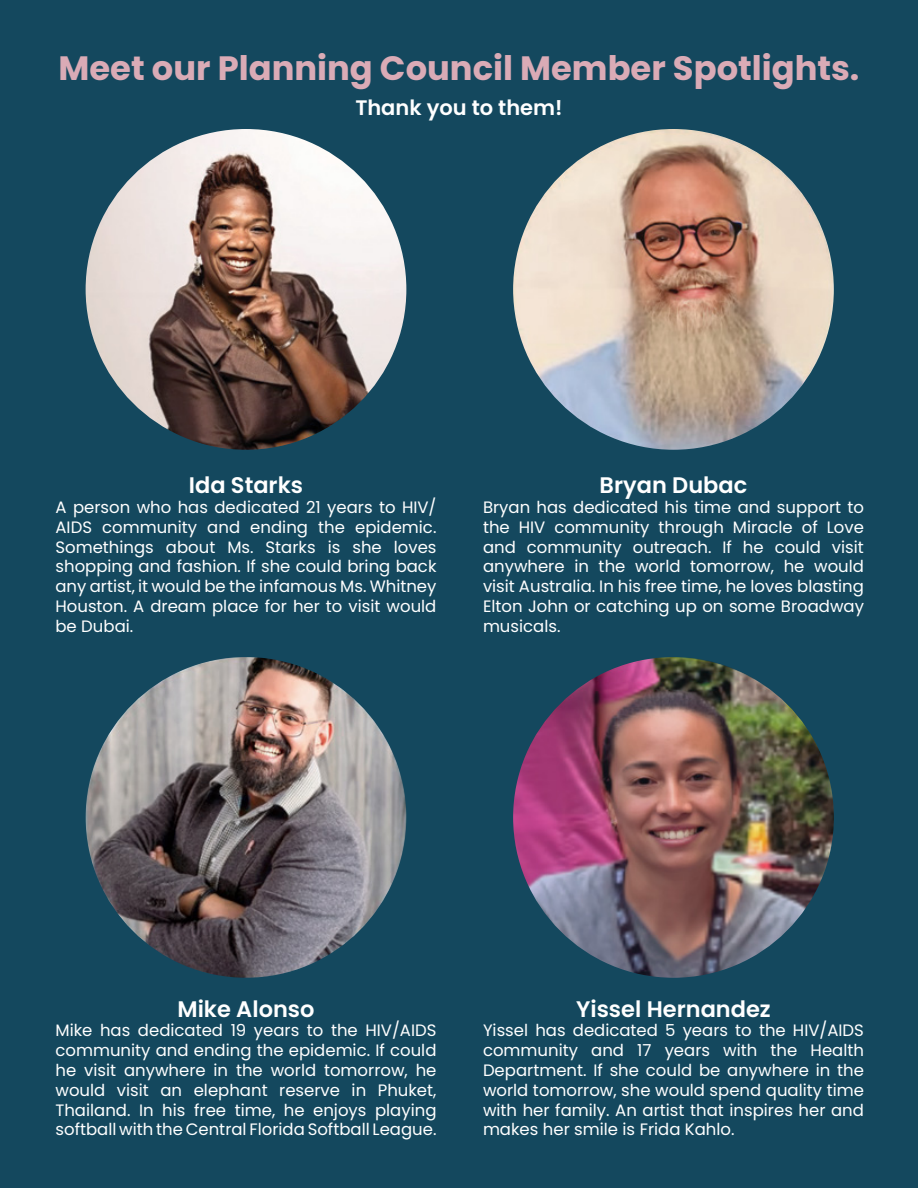
<style>
.page{position:relative;width:918px;height:1188px;background:#14485e}
.page>*{position:absolute;margin:0;border:0;box-sizing:border-box;transform-origin:0 0}
.BY{font:700 33.75px "Poppins";color:#daabb6}
.BY-2{font:600 22.5px "Poppins";color:#fff}
.BY-3{font:600 21px "Poppins";color:#fff}
.BY-4{font:16.5px/19.8px "Poppins";color:#fff;text-align:justify}
</style>
<div class="page">
<img style="left:86px;top:129px;width:320px;height:321px;border-radius:160px">
<img style="left:513px;top:129px;width:321px;height:321px;border-radius:160px">
<img style="left:86px;top:657px;width:320px;height:321px;border-radius:160px">
<img style="left:513px;top:657px;width:321px;height:321px;border-radius:160px">
<p class="BY" style="left:59px;top:48px;width:802px">Meet our Planning Council Member Spotlights.</p>
<p class="BY-3" style="left:355px;top:96px;width:209px">Thank you to them!</p>
<p class="BY-2" style="left:189px;top:472px;width:116px">Ida Starks</p>
<p class="BY-4" style="left:56px;top:497px;width:383px">A person who has dedicated 21 years to HIV/ AIDS community and ending the epidemic.<br>Somethings about Ms. Starks is she loves shopping and fashion. If she could bring back any artist, it would be the infamous Ms. Whitney Houston. A dream place for her to visit would be Dubai.</p>
<p class="BY-2" style="left:600px;top:472px;width:149px">Bryan Dubac</p>
<p class="BY-4" style="left:483px;top:497px;width:383px">Bryan has dedicated his time and support to the HIV community through Miracle of Love and community outreach. If he could visit anywhere in the world tomorrow, he would visit Australia. In his free time, he loves blasting Elton John or catching up on some Broadway musicals.</p>
<p class="BY-2" style="left:177px;top:996px;width:139px">Mike Alonso</p>
<p class="BY-4" style="left:56px;top:1021px;width:383px">Mike has dedicated 19 years to the HIV/AIDS community and ending the epidemic. If could he visit anywhere in the world tomorrow, he would visit an elephant reserve in Phuket, Thailand. In his free time, he enjoys playing softball with the Central Florida Softball League.</p>
<p class="BY-2" style="left:576px;top:996px;width:196px">Yissel Hernandez</p>
<p class="BY-4" style="left:483px;top:1021px;width:383px">Yissel has dedicated 5 years to the HIV/AIDS community and 17 years with the Health Department. If she could be anywhere in the world tomorrow, she would spend quality time with her family. An artist that inspires her and makes her smile is Frida Kahlo.</p>
</div>
